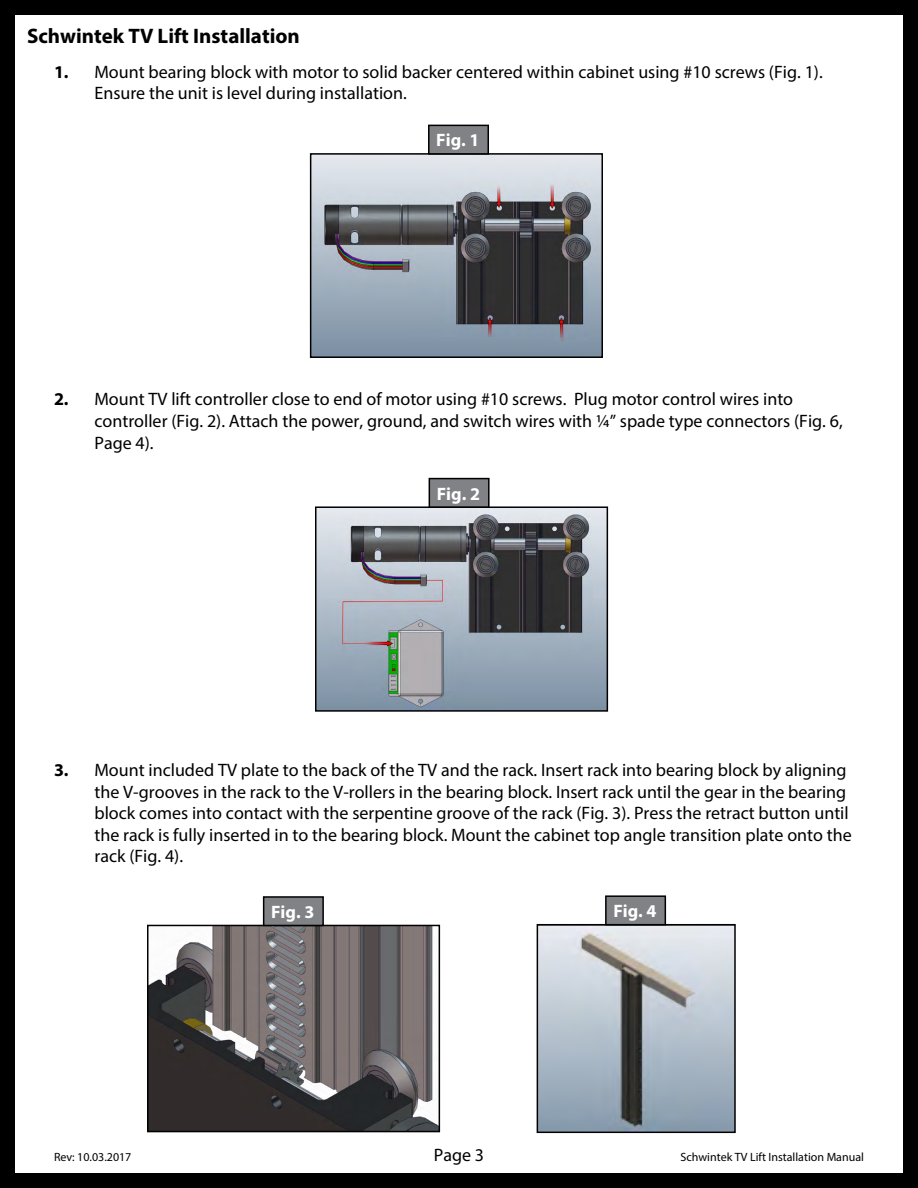
<style>
.page{position:relative;width:918px;height:1188px;background:#fff}
.page>*{position:absolute;margin:0;border:0;box-sizing:border-box;transform-origin:0 0}
.t1{font:700 21px "Myriad Pro";color:#000}
.t2{font:18px/21.6px "Myriad Pro";color:#000}
.t3{font:700 18px "Myriad Pro";color:#fff}
.t4{font:12px "Myriad Pro";color:#000}
.s1{font-weight:700}
</style>
<div class="page">
<div style="left:0;top:0;width:918px;height:1188px;border:15px solid #000"></div>
<img style="left:313px;top:156px;width:287px;height:199px">
<div style="left:310px;top:153px;width:293px;height:205px;border:2px solid #000"></div>
<img style="left:318px;top:509px;width:287px;height:200px">
<div style="left:315px;top:506px;width:293px;height:206px;border:2px solid #000"></div>
<img style="left:150px;top:928px;width:287px;height:201px">
<div style="left:147px;top:925px;width:293px;height:207px;border:2px solid #000"></div>
<div style="left:429px;top:125px;width:59px;height:29px;background:#808285"></div>
<div style="left:428px;top:125px;width:61px;height:30px;border:2px solid #000"></div>
<div style="left:429px;top:479px;width:60px;height:28px;background:#808285"></div>
<div style="left:429px;top:478px;width:61px;height:30px;border:2px solid #000"></div>
<div style="left:264px;top:897px;width:59px;height:28px;background:#808285"></div>
<div style="left:263px;top:896px;width:61px;height:30px;border:2px solid #000"></div>
<img style="left:540px;top:927px;width:193px;height:203px">
<div style="left:537px;top:924px;width:199px;height:209px;border:2px solid #000"></div>
<div style="left:606px;top:896px;width:59px;height:29px;background:#808285"></div>
<div style="left:605px;top:895px;width:61px;height:30px;border:2px solid #000"></div>
<p class="t1" style="left:27px;top:22px;width:274px">Schwintek TV Lift Installation</p>
<p class="t2" style="left:94px;top:61px;width:730px;text-indent:-40px"><span class="s1">1.</span> Mount bearing block with motor to solid backer centered within cabinet using #10 screws (Fig. 1).<br>Ensure the unit is level during installation.</p>
<p class="t3" style="left:436px;top:129px;width:45px">Fig. 1</p>
<p class="t2" style="left:94px;top:388px;width:750px;text-indent:-40px"><span class="s1">2.</span> Mount TV lift controller close to end of motor using #10 screws. Plug motor control wires into controller (Fig. 2). Attach the power, ground, and switch wires with ¼” spade type connectors (Fig. 6,<br>Page 4).</p>
<p class="t3" style="left:437px;top:482px;width:45px">Fig. 2</p>
<p class="t2" style="left:94px;top:759px;width:759px;text-indent:-40px"><span class="s1">3.</span> Mount included TV plate to the back of the TV and the rack. Insert rack into bearing block by aligning the V-grooves in the rack to the V-rollers in the bearing block. Insert rack until the gear in the bearing block comes into contact with the serpentine groove of the rack (Fig. 3). Press the retract button until the rack is fully inserted in to the bearing block. Mount the cabinet top angle transition plate onto the rack (Fig. 4).</p>
<p class="t3" style="left:613px;top:899px;width:45px">Fig. 4</p>
<p class="t3" style="left:271px;top:900px;width:45px">Fig. 3</p>
<p class="t4" style="left:54px;top:1149px;width:79px">Rev: 10.03.2017</p>
<p class="t2" style="left:434px;top:1144px;width:52px">Page 3</p>
<p class="t4" style="left:681px;top:1150px;width:185px">Schwintek TV Lift Installation Manual</p>
</div>
